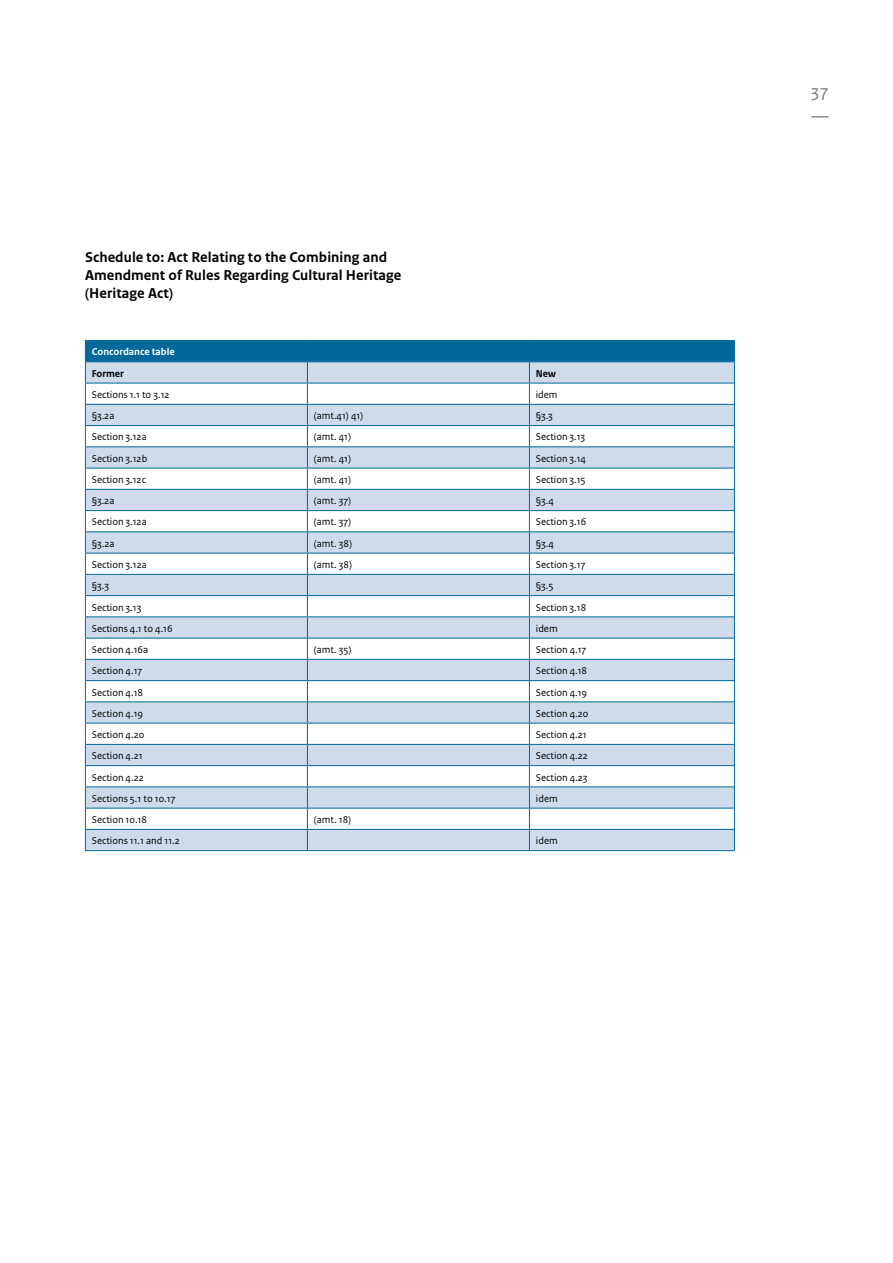
<style>
.page{position:relative;width:893px;height:1263px;background:#fff}
.page>*{position:absolute;margin:0;border:0;box-sizing:border-box;transform-origin:0 0}
.t1{font:18px/22.5px "Rijksoverheid Sans Text";color:#7b7b7a}
.t2{font:700 15px/18px "Rijksoverheid Sans Text";letter-spacing:.005em;color:#000}
.t3{font:10.5px "Rijksoverheid Sans Text";color:#000}
.t4{font:700 10.5px "Rijksoverheid Sans Text";color:#fff}
.t5{font:700 10.5px "Rijksoverheid Sans Text";color:#000}
</style>
<div class="page">
<hr style="left:85px;top:340px;width:222px;height:1px;background:#00689a">
<hr style="left:307px;top:340px;width:222px;height:1px;background:#00689a">
<hr style="left:529px;top:340px;width:206px;height:1px;background:#00689a">
<hr style="left:85px;top:850px;width:222px;height:1px;background:#00689a">
<hr style="left:307px;top:850px;width:222px;height:1px;background:#00689a">
<svg style="left:85px;top:341px;width:650px;height:509px"></svg>
<hr style="left:529px;top:850px;width:206px;height:1px;background:#00689a">
<h2 class="t2" style="left:85px;top:248px;width:318px">Schedule to: Act Relating to the Combining and<br>Amendment of Rules Regarding Cultural Heritage (Heritage Act)</h2>
<p class="t4" style="left:92px;top:346px;width:84px">Concordance table</p>
<p class="t5" style="left:92px;top:367px;width:34px">Former</p>
<p class="t5" style="left:536px;top:367px;width:22px">New</p>
<p class="t3" style="left:92px;top:388px;width:79px">Sections 1.1 to 3.12</p>
<p class="t3" style="left:536px;top:388px;width:23px">idem</p>
<p class="t3" style="left:92px;top:410px;width:24px">§3.2a</p>
<p class="t3" style="left:314px;top:410px;width:51px">(amt.41) 41)</p>
<p class="t3" style="left:536px;top:410px;width:19px">§3.3</p>
<p class="t3" style="left:92px;top:431px;width:57px">Section 3.12a</p>
<p class="t3" style="left:314px;top:431px;width:39px">(amt. 41)</p>
<p class="t3" style="left:536px;top:431px;width:51px">Section 3.13</p>
<p class="t3" style="left:92px;top:452px;width:57px">Section 3.12b</p>
<p class="t3" style="left:314px;top:452px;width:39px">(amt. 41)</p>
<p class="t3" style="left:536px;top:452px;width:52px">Section 3.14</p>
<p class="t3" style="left:92px;top:473px;width:56px">Section 3.12c</p>
<p class="t3" style="left:314px;top:473px;width:39px">(amt. 41)</p>
<p class="t3" style="left:536px;top:473px;width:51px">Section 3.15</p>
<p class="t3" style="left:92px;top:495px;width:24px">§3.2a</p>
<p class="t3" style="left:314px;top:495px;width:39px">(amt. 37)</p>
<p class="t3" style="left:536px;top:495px;width:19px">§3.4</p>
<p class="t3" style="left:92px;top:516px;width:57px">Section 3.12a</p>
<p class="t3" style="left:314px;top:516px;width:39px">(amt. 37)</p>
<p class="t3" style="left:536px;top:516px;width:52px">Section 3.16</p>
<p class="t3" style="left:92px;top:537px;width:24px">§3.2a</p>
<p class="t3" style="left:314px;top:537px;width:40px">(amt. 38)</p>
<p class="t3" style="left:536px;top:537px;width:19px">§3.4</p>
<p class="t3" style="left:92px;top:558px;width:57px">Section 3.12a</p>
<p class="t3" style="left:314px;top:558px;width:40px">(amt. 38)</p>
<p class="t3" style="left:536px;top:558px;width:51px">Section 3.17</p>
<p class="t3" style="left:92px;top:580px;width:19px">§3.3</p>
<p class="t3" style="left:536px;top:580px;width:19px">§3.5</p>
<p class="t3" style="left:92px;top:601px;width:51px">Section 3.13</p>
<p class="t3" style="left:536px;top:601px;width:52px">Section 3.18</p>
<p class="t3" style="left:92px;top:622px;width:82px">Sections 4.1 to 4.16</p>
<p class="t3" style="left:536px;top:622px;width:23px">idem</p>
<p class="t3" style="left:92px;top:643px;width:58px">Section 4.16a</p>
<p class="t3" style="left:314px;top:643px;width:39px">(amt. 35)</p>
<p class="t3" style="left:536px;top:643px;width:52px">Section 4.17</p>
<p class="t3" style="left:92px;top:665px;width:52px">Section 4.17</p>
<p class="t3" style="left:536px;top:665px;width:53px">Section 4.18</p>
<p class="t3" style="left:92px;top:686px;width:53px">Section 4.18</p>
<p class="t3" style="left:536px;top:686px;width:53px">Section 4.19</p>
<p class="t3" style="left:92px;top:707px;width:53px">Section 4.19</p>
<p class="t3" style="left:536px;top:707px;width:54px">Section 4.20</p>
<p class="t3" style="left:92px;top:729px;width:54px">Section 4.20</p>
<p class="t3" style="left:536px;top:729px;width:52px">Section 4.21</p>
<p class="t3" style="left:92px;top:750px;width:52px">Section 4.21</p>
<p class="t3" style="left:536px;top:750px;width:54px">Section 4.22</p>
<p class="t3" style="left:92px;top:771px;width:54px">Section 4.22</p>
<p class="t3" style="left:536px;top:771px;width:53px">Section 4.23</p>
<p class="t3" style="left:92px;top:792px;width:85px">Sections 5.1 to 10.17</p>
<p class="t3" style="left:536px;top:792px;width:23px">idem</p>
<p class="t3" style="left:92px;top:814px;width:57px">Section 10.18</p>
<p class="t3" style="left:314px;top:814px;width:39px">(amt. 18)</p>
<p class="t3" style="left:92px;top:835px;width:89px">Sections 11.1 and 11.2</p>
<p class="t3" style="left:536px;top:835px;width:23px">idem</p>
<h1 class="t1" style="left:810px;top:83px;width:21px">37 —</h1>
</div>
